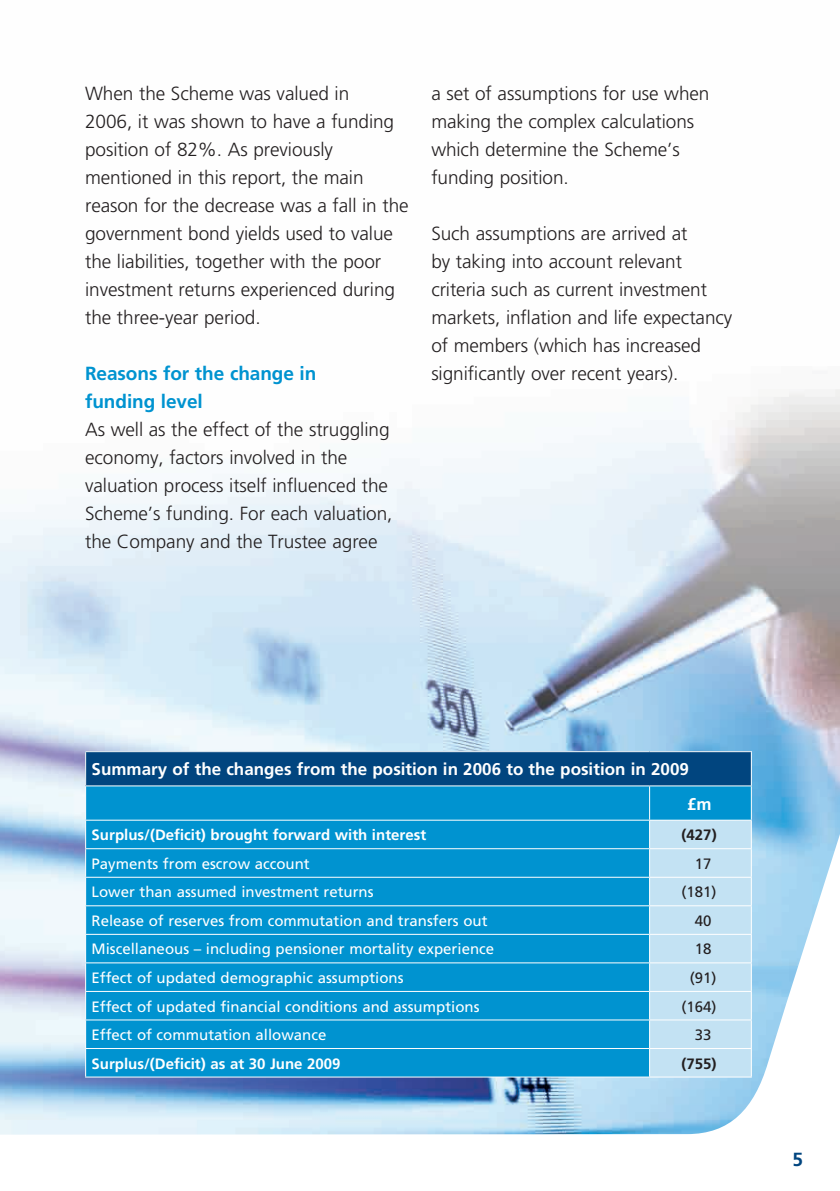
<style>
.page{position:relative;width:840px;height:1191px;background:#fff}
.page>*{position:absolute;margin:0;border:0;box-sizing:border-box;transform-origin:0 0}
.t1{font:300 19px/28px "Frutiger";letter-spacing:-.005em;color:#231f20}
.t2{font:700 19px/28px "Frutiger";letter-spacing:-.005em;color:#0093d0}
.t3{font:700 19px "Frutiger";color:#01457f}
.t4{font:700 17px/34.2px "Frutiger";color:#fff}
.t5{font:15px "Frutiger";color:#fff}
.t6{font:700 15px "Frutiger";color:#fff}
.t7{font:15px "Frutiger";color:#231f20}
.t8{font:700 15px "Frutiger";color:#231f20}
</style>
<div class="page">
<img style="left:0;top:389px;width:839px;height:352px">
<svg style="left:0;top:741px;width:839px;height:394px;fill:#0193d0"></svg>
<p class="t1" style="left:85px;top:79px;width:325px">When the Scheme was valued in<br>2006, it was shown to have a funding position of 82%. As previously mentioned in this report, the main reason for the decrease was a fall in the government bond yields used to value the liabilities, together with the poor investment returns experienced during the three-year period.</p>
<p class="t2" style="left:85px;top:359px;width:233px">Reasons for the change in funding level</p>
<p class="t1" style="left:85px;top:415px;width:308px">As well as the effect of the struggling economy, factors involved in the valuation process itself influenced the Scheme’s funding. For each valuation, the Company and the Trustee agree</p>
<p class="t1" style="left:431px;top:79px;width:279px">a set of assumptions for use when making the complex calculations which determine the Scheme’s funding position.</p>
<p class="t1" style="left:431px;top:219px;width:302px">Such assumptions are arrived at<br>by taking into account relevant criteria such as current investment markets, inflation and life expectancy of members (which has increased significantly over recent years).</p>
<p class="t4" style="left:686px;top:752px;width:26px;text-indent:-595px">Summary of the changes from the position in 2006 to the position in 2009 £m</p>
<p class="t6" style="left:92px;top:826px;width:336px">Surplus/(Deficit) brought forward with interest</p>
<p class="t8" style="left:681px;top:826px;width:37px">(427)</p>
<p class="t5" style="left:92px;top:854px;width:219px">Payments from escrow account</p>
<p class="t7" style="left:694px;top:854px;width:18px">17</p>
<p class="t5" style="left:92px;top:883px;width:283px">Lower than assumed investment returns</p>
<p class="t7" style="left:681px;top:883px;width:37px">(181)</p>
<p class="t5" style="left:91px;top:912px;width:397px">Release of reserves from commutation and transfers out</p>
<p class="t7" style="left:694px;top:912px;width:18px">40</p>
<p class="t5" style="left:91px;top:940px;width:404px">Miscellaneous – including pensioner mortality experience</p>
<p class="t7" style="left:694px;top:940px;width:18px">18</p>
<p class="t5" style="left:91px;top:969px;width:313px">Effect of updated demographic assumptions</p>
<p class="t7" style="left:689px;top:969px;width:28px">(91)</p>
<p class="t5" style="left:91px;top:997px;width:389px">Effect of updated financial conditions and assumptions</p>
<p class="t7" style="left:681px;top:997px;width:37px">(164)</p>
<p class="t5" style="left:91px;top:1026px;width:236px">Effect of commutation allowance</p>
<p class="t7" style="left:694px;top:1026px;width:18px">33</p>
<p class="t6" style="left:91px;top:1054px;width:250px">Surplus/(Deficit) as at 30 June 2009</p>
<p class="t8" style="left:681px;top:1054px;width:37px">(755)</p>
<p class="t3" style="left:792px;top:1148px;width:12px">5</p>
</div>
